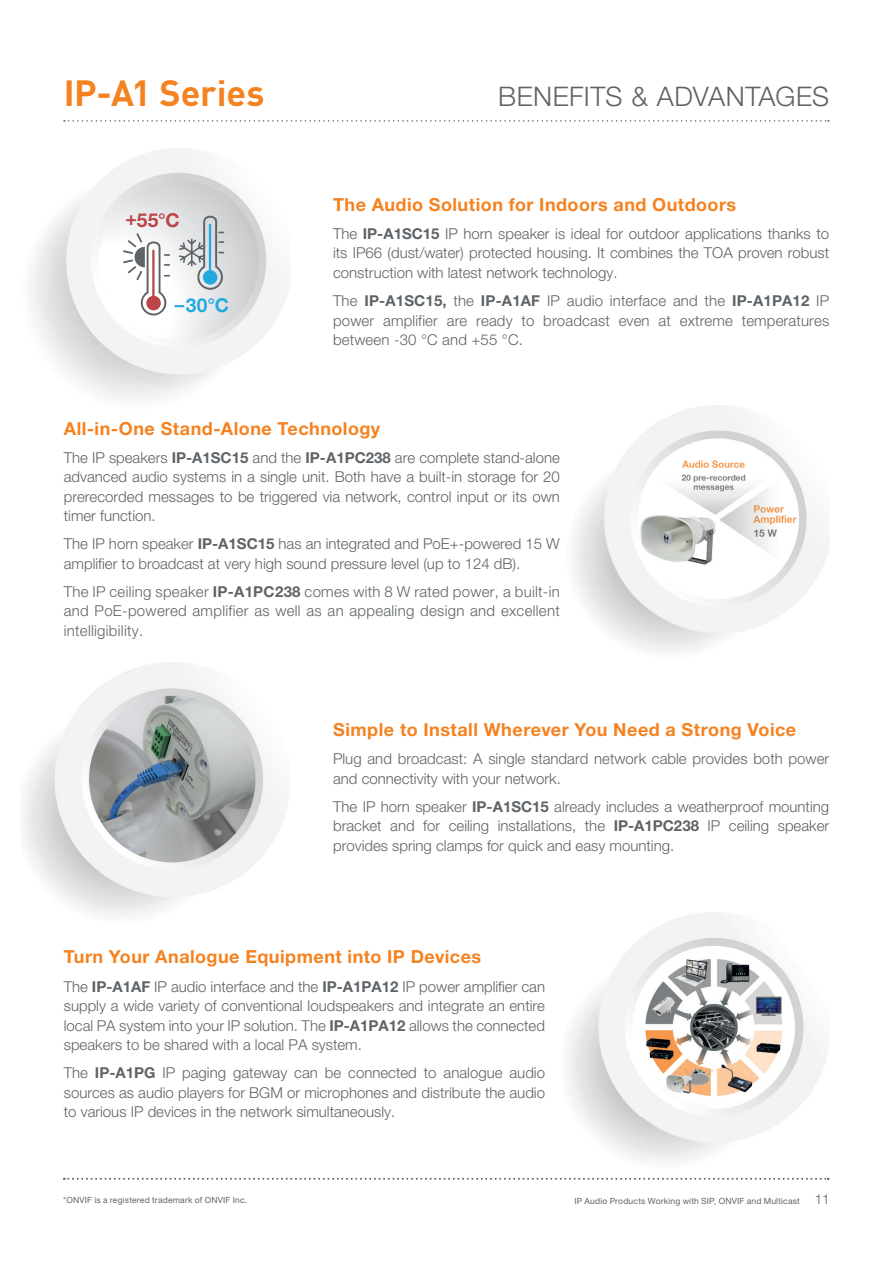
<style>
.page{position:relative;width:893px;height:1263px;background:#fff}
.page>*{position:absolute;margin:0;border:0;box-sizing:border-box;transform-origin:0 0}
.t1{font:700 36px "DINOT";letter-spacing:-.005em;color:#f58220}
.t2{font:27px "Helvetica Neue World 45 Lt";letter-spacing:.01em;color:#5e6367}
.t3{font:700 19.2px "Helvetica Neue World 75";color:#23a9e0}
.t4{font:700 19.2px "Helvetica Neue World 75";color:#bb4547}
.t5{font:700 18px "Helvetica Neue World 75";letter-spacing:.025em;color:#f58220}
.t6{font:15px/19.5px "Helvetica Neue World 45 Lt";color:#5e6367;text-align:justify}
.t7{font:8.55px "Helvetica Neue World 55 Roman";letter-spacing:.02em;color:#5e6367}
.s1{font-family:"Helvetica Neue World 75";font-weight:700}
.s2{font-family:"Helvetica Neue World 45 Lt";font-size:13.5px}
</style>
<div class="page">
<svg style="left:64px;top:120px;width:765px;height:2px"></svg>
<img style="left:23px;top:663px;width:264px;height:254px">
<svg style="left:64px;top:1178px;width:765px;height:1px"></svg>
<svg style="left:66px;top:148px;width:223px;height:237px"></svg>
<svg style="left:80px;top:170px;width:197px;height:189px"></svg>
<img style="left:573px;top:405px;width:256px;height:247px">
<img style="left:567px;top:912px;width:260px;height:251px">
<h1 class="t1" style="left:64px;top:65px;width:202px">IP-A1 Series</h1>
<p class="t4" style="left:125px;top:209px;width:56px">+55°C</p>
<p class="t3" style="left:174px;top:295px;width:57px">−30°C</p>
<h2 class="t2" style="left:498px;top:81px;width:332px">BENEFITS &amp; ADVANTAGES</h2>
<p class="t5" style="left:333px;top:194px;width:405px">The Audio Solution for Indoors and Outdoors</p>
<p class="t6" style="left:333px;top:224px;width:498px">The <span class="s1">IP-A1SC15</span> IP horn speaker is ideal for outdoor applications thanks to its IP66 (dust/water) protected housing. It combines the TOA proven robust construction with latest network technology.</p>
<p class="t6" style="left:333px;top:291px;width:498px">The <span class="s1">IP-A1SC15,</span> the <span class="s1">IP-A1AF</span> IP audio interface and the <span class="s1">IP-A1PA12</span> IP power amplifier are ready to broadcast even at extreme temperatures between -30 °C and +55 °C.</p>
<p class="t5" style="left:64px;top:418px;width:318px">All-in-One Stand-Alone Technology</p>
<p class="t6" style="left:64px;top:448px;width:498px">The IP speakers <span class="s1">IP-A1SC15</span> and the <span class="s1">IP-A1PC238</span> are complete stand-alone advanced audio systems in a single unit. Both have a built-in storage for 20 prerecorded messages to be triggered via network, control input or its own timer function.</p>
<p class="t6" style="left:64px;top:534px;width:498px">The IP horn speaker <span class="s1">IP-A1SC15</span> has an integrated and PoE+-powered 15 W amplifier to broadcast at very high sound pressure level (up to 124 dB).</p>
<p class="t6" style="left:64px;top:582px;width:498px">The IP ceiling speaker <span class="s1">IP-A1PC238</span> comes with 8 W rated power, a built-in and PoE-powered amplifier as well as an appealing design and excellent intelligibility.</p>
<p class="t5" style="left:333px;top:719px;width:465px">Simple to Install Wherever You Need a Strong Voice</p>
<p class="t6" style="left:333px;top:749px;width:498px">Plug and broadcast: A single standard network cable provides both power and connectivity with your network.</p>
<p class="t6" style="left:333px;top:797px;width:498px">The IP horn speaker <span class="s1">IP-A1SC15</span> already includes a weatherproof mounting bracket and for ceiling installations, the <span class="s1">IP-A1PC238</span> IP ceiling speaker provides spring clamps for quick and easy mounting.</p>
<p class="t5" style="left:64px;top:947px;width:419px">Turn Your Analogue Equipment into IP Devices</p>
<p class="t6" style="left:64px;top:976px;width:483px">The <span class="s1">IP-A1AF</span> IP audio interface and the <span class="s1">IP-A1PA12</span> IP power amplifier can supply a wide variety of conventional loudspeakers and integrate an entire local PA system into your IP solution. The <span class="s1">IP-A1PA12</span> allows the connected speakers to be shared with a local PA system.</p>
<p class="t6" style="left:64px;top:1063px;width:483px">The <span class="s1">IP-A1PG</span> IP paging gateway can be connected to analogue audio sources as audio players for BGM or microphones and distribute the audio to various IP devices in the network simultaneously.</p>
<p class="t7" style="left:63px;top:1195px;width:185px">*ONVIF is a registered trademark of ONVIF Inc.</p>
<p class="t7" style="left:574px;top:1196px;width:257px">IP Audio Products Working with SIP, ONVIF and Multicast <span class="s2">11</span></p>
</div>
